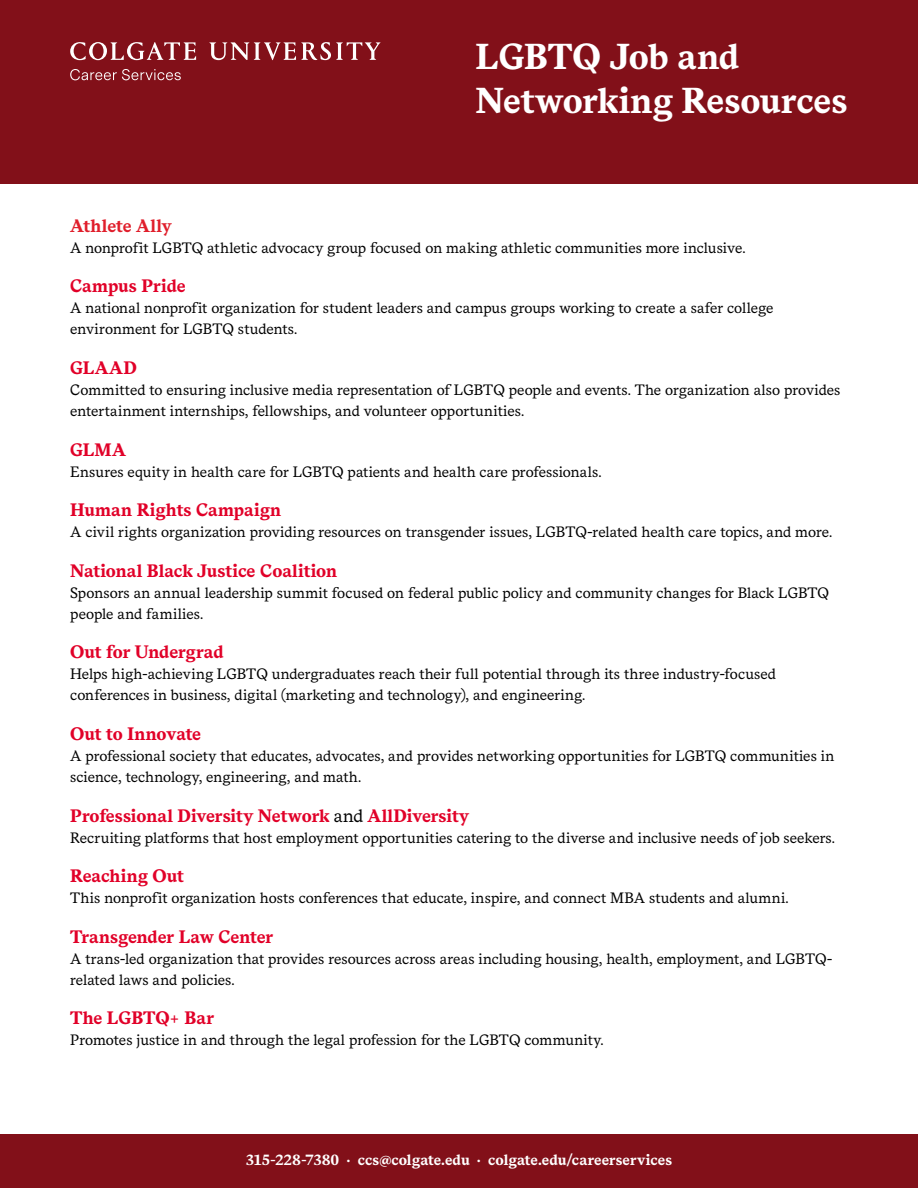
<style>
.page{position:relative;width:918px;height:1188px;background:#fff}
.page>*{position:absolute;margin:0;border:0;box-sizing:border-box;transform-origin:0 0}
.t1{font:700 36px/43.2px "Messina Serif";letter-spacing:-.01em;color:#fff}
.t2{font:700 18px "Messina Serif";letter-spacing:-.01em;color:#e10028}
.t3{font:700 18px "Messina Serif";color:#e01e2b}
.t4{font:15px/21px "Messina Serif";color:#000}
.t5{font:700 15px "Messina Serif";color:#fff}
.s1{font-weight:400;color:#000}
</style>
<div class="page">
<div style="left:0;top:0;width:918px;height:184px;background:#821019"></div>
<svg style="left:70px;top:42px;width:126px;height:18px"></svg>
<svg style="left:209px;top:42px;width:172px;height:18px"></svg>
<svg style="left:70px;top:69px;width:111px;height:11px"></svg>
<div style="left:0;top:1134px;width:918px;height:54px;background:#821019"></div>
<h1 class="t1" style="left:476px;top:38px;width:374px">LGBTQ Job and<br>Networking Resources</h1>
<p class="t3" style="left:70px;top:215px;width:103px">Athlete Ally</p>
<p class="t4" style="left:70px;top:238px;width:677px">A nonprofit LGBTQ athletic advocacy group focused on making athletic communities more inclusive.</p>
<p class="t2" style="left:70px;top:275px;width:117px">Campus Pride</p>
<p class="t4" style="left:70px;top:298px;width:705px">A national nonprofit organization for student leaders and campus groups working to create a safer college environment for LGBTQ students.</p>
<p class="t2" style="left:70px;top:357px;width:68px">GLAAD</p>
<p class="t4" style="left:70px;top:380px;width:772px">Committed to ensuring inclusive media representation of LGBTQ people and events. The organization also provides entertainment internships, fellowships, and volunteer opportunities.</p>
<p class="t2" style="left:70px;top:438px;width:57px">GLMA</p>
<p class="t4" style="left:70px;top:462px;width:533px">Ensures equity in health care for LGBTQ patients and health care professionals.</p>
<p class="t2" style="left:70px;top:499px;width:213px">Human Rights Campaign</p>
<p class="t4" style="left:70px;top:522px;width:764px">A civil rights organization providing resources on transgender issues, LGBTQ-related health care topics, and more.</p>
<p class="t2" style="left:70px;top:560px;width:268px">National Black Justice Coalition</p>
<p class="t4" style="left:70px;top:583px;width:760px">Sponsors an annual leadership summit focused on federal public policy and community changes for Black LGBTQ people and families.</p>
<p class="t2" style="left:70px;top:641px;width:155px">Out for Undergrad</p>
<p class="t4" style="left:70px;top:664px;width:707px">Helps high-achieving LGBTQ undergraduates reach their full potential through its three industry-focused conferences in business, digital (marketing and technology), and engineering.</p>
<p class="t2" style="left:70px;top:723px;width:133px">Out to Innovate</p>
<p class="t4" style="left:70px;top:746px;width:766px">A professional society that educates, advocates, and provides networking opportunities for LGBTQ communities in science, technology, engineering, and math.</p>
<p class="t2" style="left:70px;top:804px;width:401px">Professional Diversity Network <span class="s1">and</span> AllDiversity</p>
<p class="t4" style="left:70px;top:828px;width:766px">Recruiting platforms that host employment opportunities catering to the diverse and inclusive needs of job seekers.</p>
<p class="t2" style="left:70px;top:865px;width:115px">Reaching Out</p>
<p class="t4" style="left:70px;top:888px;width:720px">This nonprofit organization hosts conferences that educate, inspire, and connect MBA students and alumni.</p>
<p class="t2" style="left:70px;top:926px;width:205px">Transgender Law Center</p>
<p class="t4" style="left:70px;top:949px;width:764px">A trans-led organization that provides resources across areas including housing, health, employment, and LGBTQ&shy;related laws and policies.</p>
<p class="t2" style="left:70px;top:1007px;width:146px">The LGBTQ+ Bar</p>
<p class="t4" style="left:70px;top:1030px;width:535px">Promotes justice in and through the legal profession for the LGBTQ community.</p>
<p class="t5" style="left:246px;top:1150px;width:428px">315-228-7380 • ccs@colgate.edu • colgate.edu/careerservices</p>
</div>
